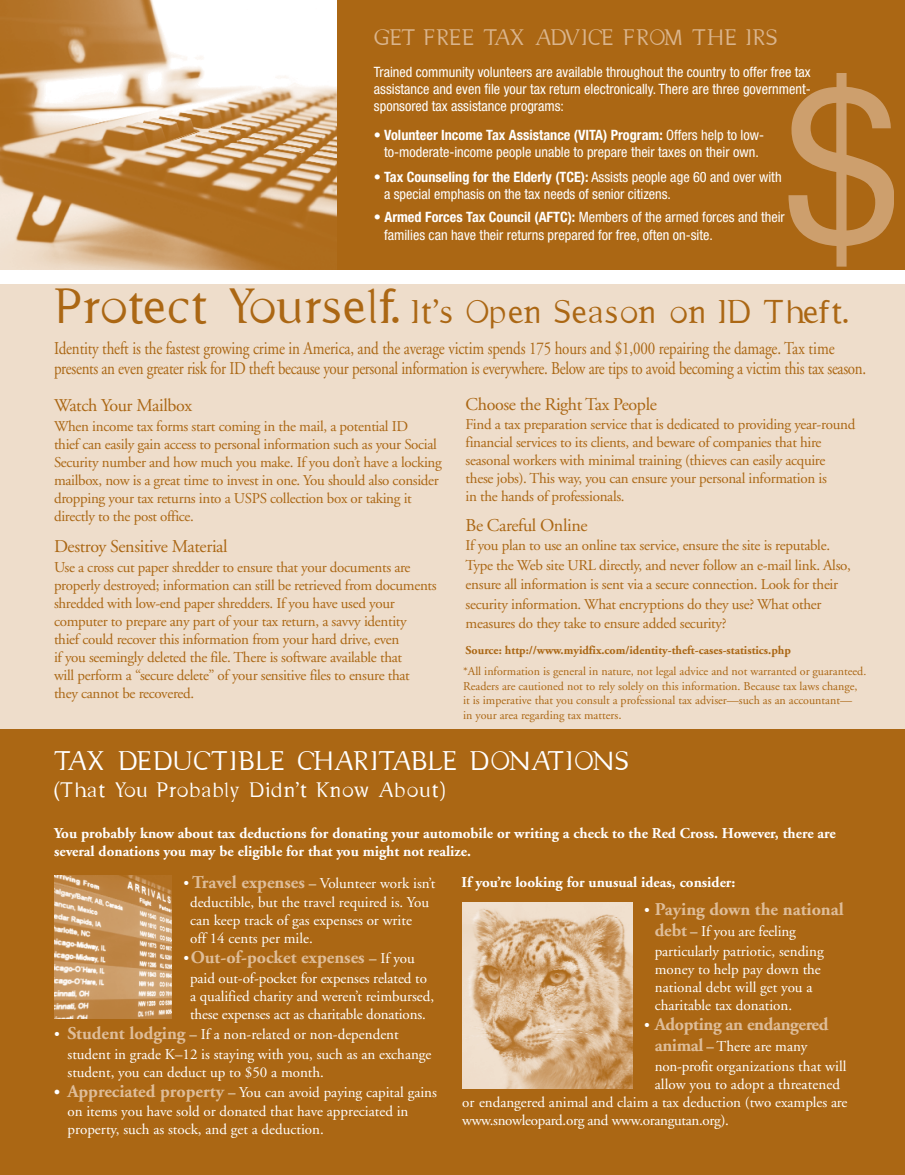
<style>
.page{position:relative;width:905px;height:1175px;background:#fff}
.page>*{position:absolute;margin:0;border:0;box-sizing:border-box;transform-origin:0 0}
.t1{font:33px "Gota";letter-spacing:-.02em;color:#ab6714}
.t2{font:27px "Gota";letter-spacing:-.005em;color:#fff}
.t3{font:22.5px "Gota";color:#dab58d}
.t4{font:21px "Gota";color:#fff}
.t5{font:18px/19.5px "Adobe Garamond";letter-spacing:-.02em;color:#ab6714;scale:.83 1}
.t6{font:18px "Adobe Garamond";letter-spacing:-.02em;color:#ab6714}
.t7{font:700 18px "Adobe Garamond";color:#debd99}
.t8{font:700 18px "Adobe Garamond";letter-spacing:-.02em;color:#debd99}
.t9{font:15px/18px "Adobe Garamond";letter-spacing:-.02em;color:#ab6714}
.t10{font:15px/18px "Adobe Garamond";color:#fff}
.t11{font:700 15px/18px "Adobe Garamond";color:#fff}
.t12{font:condensed 14.25px/17.1px "Helvetica Neue";color:#fff}
.t13{font:12px/14.5px "Adobe Garamond";color:#ab6714}
.t14{font:700 12px "Adobe Garamond";color:#ab6714}
.s1{font-weight:700}
.s2{font-size:49.5px}
.s3{font-family:"Helvetica"}
.s4{font-weight:700;font-size:18px;color:#debd99}
.s5{font-weight:400;font-size:15px;color:#fff}
</style>
<div class="page">
<div style="left:0;top:729px;width:904px;height:445px;background:#ab6714"></div>
<div style="left:0;top:284px;width:904px;height:445px;background:#eeddcb"></div>
<img style="left:0;top:0;width:338px;height:270px">
<div style="left:338px;top:0;width:566px;height:284px;background:#ab6714"></div>
<div style="left:0;top:270px;width:904px;height:14px;background:#fff"></div>
<svg style="left:788px;top:73px;width:106px;height:194px"></svg>
<img style="left:462px;top:902px;width:170px;height:186px">
<img style="left:54px;top:876px;width:117px;height:142px">
<h3 class="t3" style="left:374px;top:30px;width:406px">GET FREE TAX ADVICE FROM THE IRS</h3>
<p class="t12" style="left:374px;top:64px;width:438px;text-align:justify">Trained community volunteers are available throughout the country to offer free tax assistance and even file your tax return electronically. There are three government&shy;sponsored tax assistance programs:</p>
<p class="t12" style="left:374px;top:128px;width:391px;text-align:center"><span class="s1">• Volunteer Income Tax Assistance (VITA) Program:</span> Offers help to low&shy;to-moderate-income people unable to prepare their taxes on their own.</p>
<p class="t12" style="left:384px;top:169px;width:399px;text-indent:-10px"><span class="s1">• Tax Counseling for the Elderly (TCE):</span> Assists people age 60 and over with a special emphasis on the tax needs of senior citizens.</p>
<p class="t12" style="left:384px;top:209px;width:402px;line-height:18.5px;text-indent:-10px"><span class="s1">• Armed Forces Tax Council (AFTC):</span> Members of the armed forces and their families can have their returns prepared for free, often on-site.</p>
<h1 class="t1" style="left:54px;top:300px;width:797px"><span class="s2">Protect Yourself.</span> It’s Open Season on ID Theft.</h1>
<p class="t5" style="left:54px;top:340px;width:980px">Identity theft is the fastest growing crime in America, and the average victim spends 175 hours and $1,000 repairing the damage. Tax time presents an even greater risk for ID theft because your personal information is everywhere. Below are tips to avoid becoming a victim this tax season.</p>
<p class="t6" style="left:54px;top:398px;width:140px">Watch Your Mailbox</p>
<p class="t9" style="left:54px;top:418px;width:389px">When income tax forms start coming in the mail, a potential ID<br>thief can easily gain access to personal information such as your Social Security number and how much you make. If you don’t have a locking mailbox, now is a great time to invest in one. You should also consider dropping your tax returns into a USPS collection box or taking it directly to the post office.</p>
<p class="t6" style="left:54px;top:539px;width:175px">Destroy Sensitive Material</p>
<p class="t9" style="left:54px;top:559px;width:384px">Use a cross cut paper shredder to ensure that your documents are properly destroyed; information can still be retrieved from documents shredded with low-end paper shredders. If you have used your computer to prepare any part of your tax return, a savvy identity<br>thief could recover this information from your hard drive, even<br>if you seemingly deleted the file. There is software available that<br>will perform a “secure delete” of your sensitive files to ensure that they cannot be recovered.</p>
<p class="t6" style="left:465px;top:397px;width:193px">Choose the Right Tax People</p>
<p class="t9" style="left:465px;top:417px;width:391px">Find a tax preparation service that is dedicated to providing year-round financial services to its clients, and beware of companies that hire seasonal workers with minimal training (thieves can easily acquire these jobs). This way, you can ensure your personal information is<br>in the hands of professionals.</p>
<p class="t6" style="left:465px;top:517px;width:123px">Be Careful Online</p>
<p class="t9" style="left:465px;top:537px;width:387px;line-height:19.5px">If you plan to use an online tax service, ensure the site is reputable.<br>Type the Web site URL directly, and never follow an e-mail link. Also, ensure all information is sent via a secure connection. Look for their security information. What encryptions do they use? What other measures do they take to ensure added security?</p>
<p class="t14" style="left:465px;top:645px;width:327px">Source: http://www.myidfix.com/identity-theft-cases-statistics.php</p>
<p class="t13" style="left:463px;top:665px;width:405px">*All information is general in nature, not legal advice and not warranted or guaranteed.<br>Readers are cautioned not to rely solely on this information. Because tax laws change, it is imperative that you consult a professional tax adviser—such as an accountant—<br>in your area regarding tax matters<span class="s3">.</span></p>
<h2 class="t2" style="left:54px;top:751px;width:577px">TAX DEDUCT IBLE CHARITABLE DONAT IONS</h2>
<h3 class="t4" style="left:54px;top:782px;width:394px">(T hat You Probably Didn’t Know About)</h3>
<p class="t11" style="left:54px;top:825px;width:783px">You probably know about tax deductions for donating your automobile or writing a check to the Red Cross. However, there are several donations you may be eligible for that you might not realize.</p>
<p class="t10" style="left:183px;top:875px;width:253px">• <span class="s4">Travel expenses</span> – Volunteer work isn’t</p>
<p class="t11" style="left:461px;top:874px;width:275px">If you’re looking for unusual ideas, consider:</p>
<p class="t10" style="left:190px;top:894px;width:240px">deductible, but the travel required is. You can keep track of gas expenses or write off 14 cents per mile.</p>
<p class="t7" style="left:183px;top:950px;width:233px"><span class="s5">•</span>Out-of-pocket expenses <span class="s5">– If you</span></p>
<p class="t10" style="left:190px;top:970px;width:245px">paid out-of-pocket for expenses related to a qualified charity and weren’t reimbursed, these expenses act as charitable donations.</p>
<p class="t10" style="left:67px;top:1025px;width:365px;line-height:19.5px;text-indent:-13px">• <span class="s4">Student lodging</span> – If a non-related or non-dependent student in grade K–12 is staying with you, such as an exchange</p>
<p class="t10" style="left:67px;top:1064px;width:258px">student, you can deduct up to $50 a month.</p>
<p class="t10" style="left:68px;top:1083px;width:371px;line-height:19.5px;text-indent:-14px"><span class="s1">•</span> <span class="s4">Appreciated property</span> – You can avoid paying capital gains on items you have sold or donated that have appreciated in</p>
<p class="t10" style="left:68px;top:1121px;width:258px">property, such as stock, and get a deduction.</p>
<p class="t7" style="left:644px;top:901px;width:201px"><span class="s5">•</span> Paying down the national</p>
<p class="t10" style="left:654px;top:923px;width:170px;line-height:19.5px"><span class="s4">debt</span> – If you are feeling particularly patriotic, sending</p>
<p class="t10" style="left:654px;top:961px;width:167px">money to help pay down the national debt will get you a charitable tax donation.</p>
<p class="t8" style="left:644px;top:1016px;width:186px"><span class="s5">•</span> Adopting an endangered</p>
<p class="t10" style="left:654px;top:1038px;width:193px;line-height:19.5px"><span class="s4">animal</span> – There are many non-profit organizations that will</p>
<p class="t10" style="left:462px;top:1076px;width:387px;text-indent:193px">allow you to adopt a threatened or endangered animal and claim a tax deduction (two examples are www.snowleopard.org and www.orangutan.org).</p>
</div>
